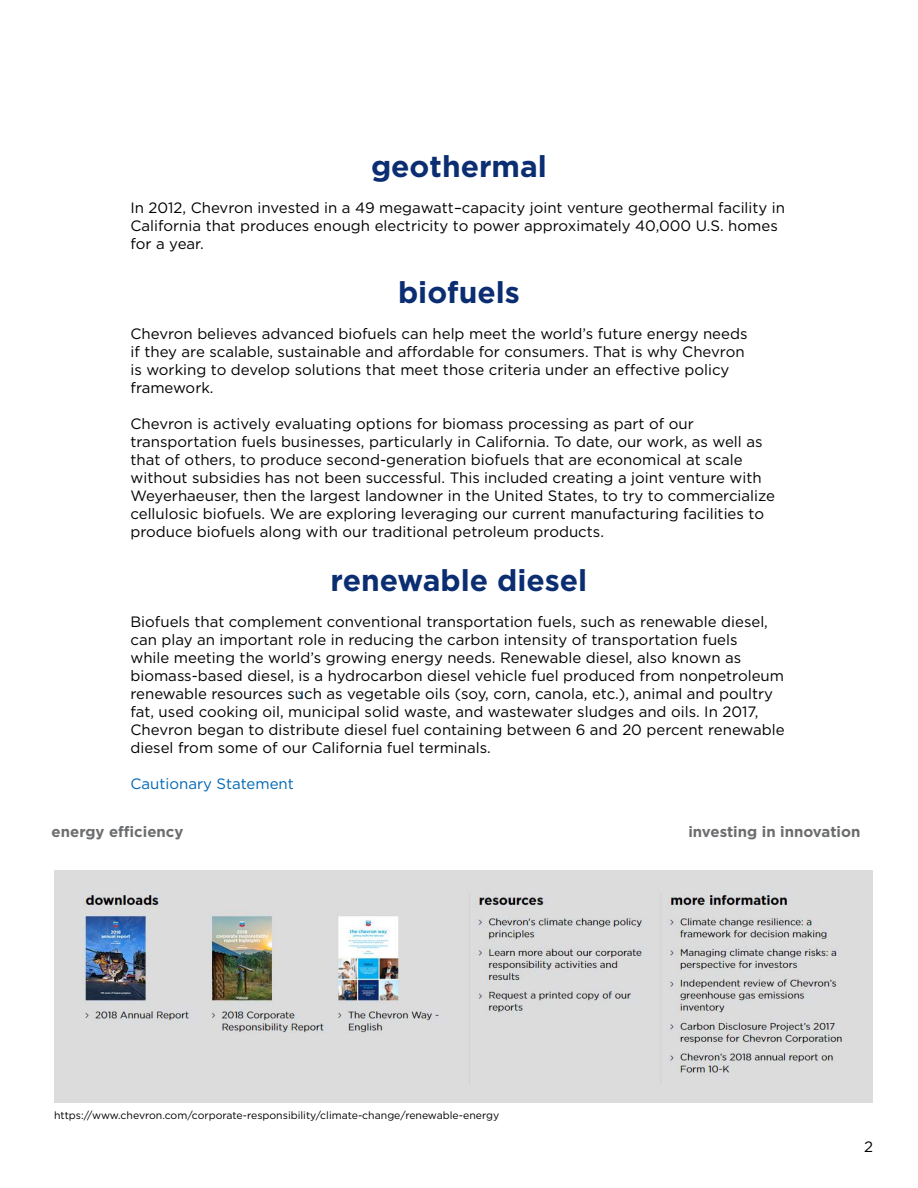
<style>
.page{position:relative;width:918px;height:1188px;background:#fff}
.page>*{position:absolute;margin:0;border:0;box-sizing:border-box;transform-origin:0 0}
.t1{font:700 30px "Gotham";color:#0b2d71}
.t2{font:15px/18px "Gotham";color:#000}
.t3{font:700 15px "Gotham";color:#6b6d6f}
.t4{font:15px "Gotham";color:#0066b2}
.t5{font:10.5px "Gotham";color:#000}
</style>
<div class="page">
<svg style="left:298px;top:691px;width:5px;height:8px"></svg>
<img style="left:55px;top:870px;width:818px;height:232px">
<h1 class="t1" style="left:371px;top:146px;width:177px">geothermal</h1>
<p class="t2" style="left:130px;top:198px;width:656px">In 2012, Chevron invested in a 49 megawatt–capacity joint venture geothermal facility in<br>California that produces enough electricity to power approximately 40,000 U.S. homes for a year.</p>
<h1 class="t1" style="left:398px;top:272px;width:123px">biofuels</h1>
<p class="t2" style="left:130px;top:324px;width:618px">Chevron believes advanced biofuels can help meet the world’s future energy needs if they are scalable, sustainable and affordable for consumers. That is why Chevron is working to develop solutions that meet those criteria under an effective policy framework.</p>
<p class="t2" style="left:130px;top:414px;width:646px">Chevron is actively evaluating options for biomass processing as part of our transportation fuels businesses, particularly in California. To date, our work, as well as that of others, to produce second-generation biofuels that are economical at scale without subsidies has not been successful. This included creating a joint venture with Weyerhaeuser, then the largest landowner in the United States, to try to commercialize cellulosic biofuels. We are exploring leveraging our current manufacturing facilities to produce biofuels along with our traditional petroleum products.</p>
<h1 class="t1" style="left:331px;top:560px;width:258px">renewable diesel</h1>
<p class="t2" style="left:130px;top:612px;width:656px">Biofuels that complement conventional transportation fuels, such as renewable diesel, can play an important role in reducing the carbon intensity of transportation fuels<br>while meeting the world’s growing energy needs. Renewable diesel, also known as biomass-based diesel, is a hydrocarbon diesel vehicle fuel produced from nonpetroleum renewable resources such as vegetable oils (soy, corn, canola, etc.), animal and poultry fat, used cooking oil, municipal solid waste, and wastewater sludges and oils. In 2017, Chevron began to distribute diesel fuel containing between 6 and 20 percent renewable diesel from some of our California fuel terminals.</p>
<p class="t4" style="left:130px;top:774px;width:165px">Cautionary Statement</p>
<p class="t3" style="left:52px;top:822px;width:133px">energy efficiency</p>
<p class="t3" style="left:688px;top:822px;width:174px">investing in innovation</p>
<p class="t5" style="left:54px;top:1109px;width:447px">https://www.chevron.com/corporate-responsibility/climate-change/renewable-energy</p>
<p class="t2" style="left:864px;top:1137px;width:10px">2</p>
</div>
